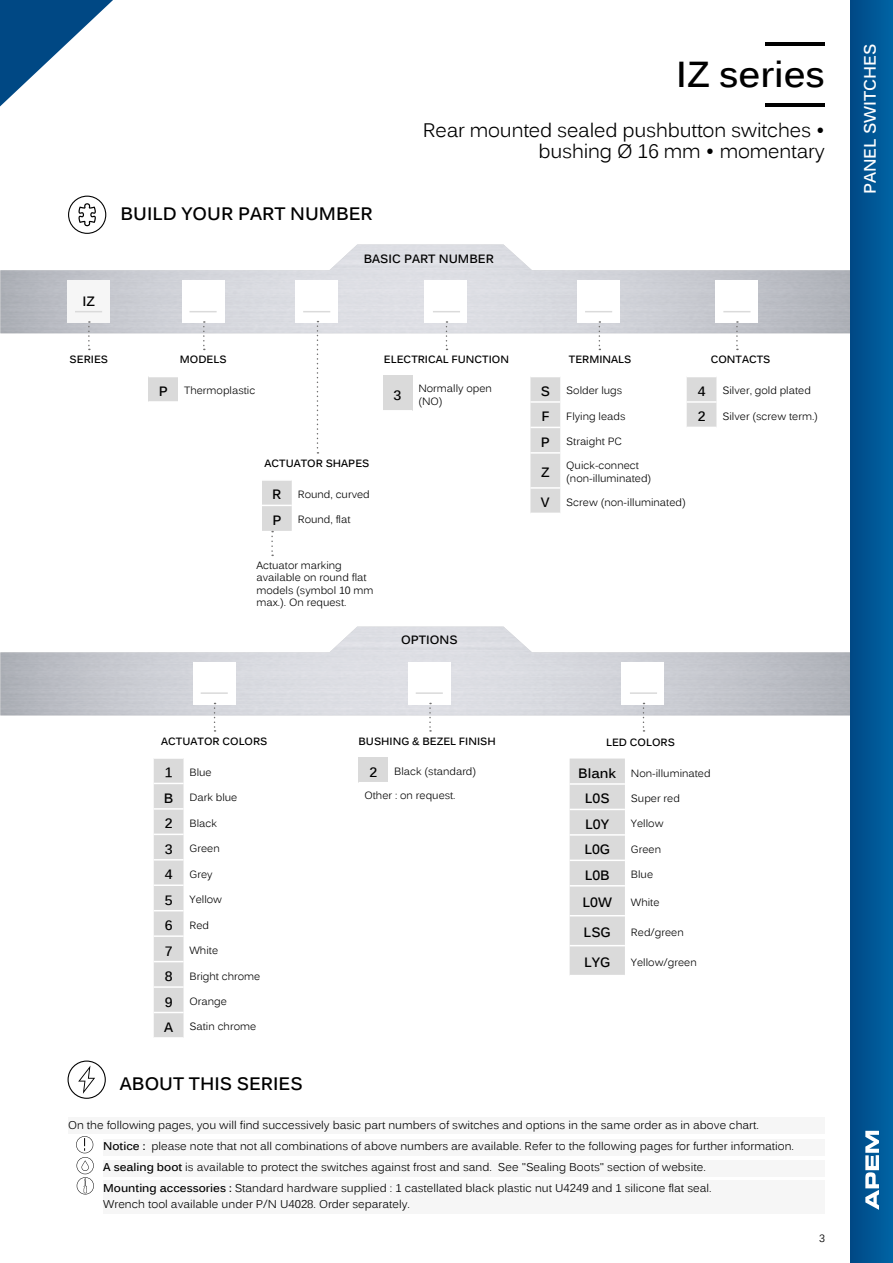
<style>
.page{position:relative;width:893px;height:1263px;background:#fff}
.page>*{position:absolute;margin:0;border:0;box-sizing:border-box;transform-origin:0 0}
.t1{font:700 36px "Kalinga";color:#000}
.t2{font:19.5px/21px "Kalinga";letter-spacing:-.01em;color:#000;text-align:right}
.t3{font:700 18px "Kalinga";color:#000}
.t4{font:700 16.5px "Kalinga";color:#fff}
.t5{font:700 13.5px "Kalinga";color:#000}
.t6{font:700 12px "Kalinga";color:#000}
.t7{font:11.25px/20.7px "Kalinga";color:#000}
.t8{font:10.5px/12.6px "Kalinga";color:#000}
.t9{font:700 10.5px "Kalinga";color:#000}
.s1{font-weight:700;font-size:13.5px}
.s2{font-weight:700}
</style>
<div class="page">
<div style="left:68px;top:281px;width:42px;height:42px;background:#f6f6f6"></div>
<svg style="left:88px;top:321px;width:2px;height:29px"></svg>
<svg style="left:75px;top:311px;width:27px;height:1px"></svg>
<svg style="left:154px;top:759px;width:29px;height:278px;background:#dbdbdb"></svg>
<svg style="left:214px;top:703px;width:2px;height:29px"></svg>
<hr style="left:201px;top:692px;width:27px;height:2px;background:#dadada">
<div style="left:383px;top:376px;width:29px;height:35px;background:#dadada"></div>
<hr style="left:383px;top:410px;width:29px;height:2px;background:#fff">
<svg style="left:446px;top:321px;width:1px;height:29px"></svg>
<svg style="left:433px;top:311px;width:27px;height:1px"></svg>
<div style="left:530px;top:377px;width:30px;height:136px;background:#dadada"></div>
<hr style="left:530px;top:401px;width:30px;height:2px;background:#fff">
<hr style="left:530px;top:427px;width:30px;height:1px;background:#fff">
<hr style="left:530px;top:452px;width:30px;height:2px;background:#fff">
<hr style="left:530px;top:487px;width:30px;height:2px;background:#fff">
<svg style="left:599px;top:321px;width:1px;height:29px"></svg>
<svg style="left:585px;top:311px;width:27px;height:1px"></svg>
<svg style="left:687px;top:377px;width:29px;height:50px"></svg>
<svg style="left:736px;top:321px;width:2px;height:29px"></svg>
<svg style="left:723px;top:311px;width:27px;height:1px"></svg>
<svg style="left:303px;top:311px;width:27px;height:1px"></svg>
<svg style="left:317px;top:321px;width:1px;height:133px"></svg>
<svg style="left:262px;top:480px;width:30px;height:76px"></svg>
<svg style="left:189px;top:311px;width:28px;height:1px"></svg>
<div style="left:148px;top:376px;width:30px;height:26px;background:#dadada"></div>
<hr style="left:148px;top:376px;width:30px;height:1px;background:#fff">
<hr style="left:148px;top:401px;width:30px;height:2px;background:#fff">
<svg style="left:203px;top:321px;width:2px;height:29px"></svg>
<div style="left:358px;top:757px;width:30px;height:26px;background:#dadada"></div>
<hr style="left:358px;top:782px;width:30px;height:1px;background:#fff">
<svg style="left:429px;top:703px;width:2px;height:29px"></svg>
<hr style="left:416px;top:692px;width:27px;height:2px;background:#dadada">
<svg style="left:68px;top:196px;width:38px;height:38px"></svg>
<hr style="left:766px;top:103px;width:59px;height:3px;background:#000">
<hr style="left:766px;top:43px;width:59px;height:3px;background:#000">
<svg style="left:643px;top:703px;width:1px;height:29px"></svg>
<hr style="left:630px;top:692px;width:27px;height:2px;background:#dadada">
<div style="left:570px;top:758px;width:55px;height:217px;background:#dadada"></div>
<hr style="left:570px;top:783px;width:55px;height:2px;background:#fff">
<hr style="left:570px;top:809px;width:55px;height:1px;background:#fff">
<hr style="left:570px;top:834px;width:55px;height:2px;background:#fff">
<hr style="left:570px;top:859px;width:55px;height:2px;background:#fff">
<hr style="left:570px;top:885px;width:55px;height:1px;background:#fff">
<hr style="left:570px;top:915px;width:55px;height:1px;background:#fff">
<hr style="left:570px;top:945px;width:55px;height:1px;background:#fff">
<svg style="left:68px;top:1060px;width:38px;height:39px"></svg>
<div style="left:103px;top:1139px;width:722px;height:17px;background:#f6f6f6"></div>
<div style="left:103px;top:1160px;width:722px;height:16px;background:#f6f6f6"></div>
<div style="left:103px;top:1181px;width:722px;height:33px;background:#f6f6f6"></div>
<svg style="left:76px;top:1136px;width:18px;height:58px"></svg>
<div style="left:68px;top:1117px;width:757px;height:17px;background:#f6f6f6"></div>
<div style="left:850px;top:0;width:43px;height:1263px;background:linear-gradient(to right,#004885,#0064a4)"></div>
<svg style="left:0;top:0;width:113px;height:106px"></svg>
<svg style="left:865px;top:1131px;width:14px;height:79px"></svg>
<h3 class="t3" style="left:120px;top:202px;width:254px">BUILD YOUR PART NUMBER</h3>
<h1 class="t1" style="left:676px;top:51px;width:150px">IZ series</h1>
<h2 class="t2" style="left:423px;top:122px;width:403px">Rear mounted sealed pushbutton switches • bushing Ø 16 mm • momentary</h2>
<p class="t5" style="left:83px;top:293px;width:14px">IZ</p>
<p class="t9" style="left:70px;top:353px;width:40px">SERIES</p>
<p class="t6" style="left:364px;top:251px;width:132px">BASIC PART NUMBER</p>
<p class="t9" style="left:180px;top:353px;width:48px">MODELS</p>
<p class="t8" style="left:159px;top:385px;width:98px"><span class="s1">P</span> Thermoplastic</p>
<p class="t9" style="left:384px;top:353px;width:127px">ELECTRICAL FUNCTION</p>
<p class="t5" style="left:394px;top:386px;width:9px">3</p>
<p class="t8" style="left:418px;top:383px;width:75px">Normally open (NO)</p>
<p class="t9" style="left:265px;top:456px;width:106px">ACTUATOR SHAPES</p>
<p class="t8" style="left:272px;top:489px;width:99px"><span class="s1">R</span> Round, curved</p>
<p class="t8" style="left:272px;top:514px;width:80px"><span class="s1">P</span> Round, flat</p>
<p class="t8" style="left:256px;top:560px;width:119px">Actuator marking available on round flat models (symbol 10 mm max.). On request.</p>
<p class="t6" style="left:401px;top:632px;width:58px">OPTIONS</p>
<p class="t9" style="left:569px;top:353px;width:64px">TERMINALS</p>
<p class="t9" style="left:711px;top:353px;width:61px">CONTACTS</p>
<p class="t5" style="left:698px;top:382px;width:9px">4</p>
<p class="t8" style="left:722px;top:385px;width:90px">Silver, gold plated</p>
<p class="t5" style="left:698px;top:408px;width:9px">2</p>
<p class="t8" style="left:722px;top:411px;width:97px">Silver (screw term.)</p>
<p class="t8" style="left:541px;top:385px;width:83px"><span class="s1">S</span> Solder lugs</p>
<p class="t8" style="left:541px;top:411px;width:86px"><span class="s1">F</span> Flying leads</p>
<p class="t8" style="left:541px;top:436px;width:83px"><span class="s1">P</span> Straight PC</p>
<p class="t5" style="left:541px;top:463px;width:10px">Z</p>
<p class="t8" style="left:566px;top:460px;width:87px">Quick-connect (non-illuminated)</p>
<p class="t8" style="left:541px;top:497px;width:146px"><span class="s1">V</span> Screw (non-illuminated)</p>
<p class="t9" style="left:161px;top:734px;width:108px">ACTUATOR COLORS</p>
<p class="t5" style="left:165px;top:764px;width:9px">1</p>
<p class="t8" style="left:189px;top:767px;width:24px">Blue</p>
<p class="t8" style="left:164px;top:792px;width:75px"><span class="s1">B</span> Dark blue</p>
<p class="t5" style="left:165px;top:815px;width:9px">2</p>
<p class="t8" style="left:189px;top:818px;width:29px">Black</p>
<p class="t5" style="left:165px;top:840px;width:9px">3</p>
<p class="t8" style="left:189px;top:843px;width:32px">Green</p>
<p class="t5" style="left:165px;top:866px;width:9px">4</p>
<p class="t8" style="left:189px;top:869px;width:25px">Grey</p>
<p class="t5" style="left:165px;top:891px;width:9px">5</p>
<p class="t8" style="left:189px;top:894px;width:34px">Yellow</p>
<p class="t5" style="left:165px;top:916px;width:9px">6</p>
<p class="t8" style="left:189px;top:920px;width:21px">Red</p>
<p class="t5" style="left:165px;top:942px;width:9px">7</p>
<p class="t8" style="left:189px;top:945px;width:30px">White</p>
<p class="t5" style="left:165px;top:967px;width:9px">8</p>
<p class="t8" style="left:189px;top:970px;width:72px">Bright chrome</p>
<p class="t5" style="left:165px;top:993px;width:9px">9</p>
<p class="t8" style="left:189px;top:996px;width:39px">Orange</p>
<p class="t8" style="left:164px;top:1021px;width:94px"><span class="s1">A</span> Satin chrome</p>
<h3 class="t3" style="left:120px;top:1071px;width:184px">ABOUT THIS SERIES</h3>
<p class="t9" style="left:358px;top:734px;width:139px">BUSHING &amp; BEZEL FINISH</p>
<p class="t5" style="left:369px;top:763px;width:9px">2</p>
<p class="t8" style="left:394px;top:766px;width:83px">Black (standard)</p>
<p class="t8" style="left:364px;top:790px;width:93px">Other : on request.</p>
<p class="t9" style="left:606px;top:736px;width:70px">LED COLORS</p>
<p class="t8" style="left:578px;top:767px;width:134px"><span class="s1">Blank</span> Non-illuminated</p>
<p class="t5" style="left:585px;top:790px;width:26px">L0S</p>
<p class="t8" style="left:631px;top:793px;width:50px">Super red</p>
<p class="t5" style="left:585px;top:815px;width:25px">L0Y</p>
<p class="t8" style="left:631px;top:818px;width:34px">Yellow</p>
<p class="t5" style="left:584px;top:841px;width:27px">L0G</p>
<p class="t8" style="left:631px;top:844px;width:32px">Green</p>
<p class="t5" style="left:585px;top:866px;width:27px">L0B</p>
<p class="t8" style="left:631px;top:869px;width:24px">Blue</p>
<p class="t5" style="left:582px;top:894px;width:31px">L0W</p>
<p class="t8" style="left:631px;top:897px;width:30px">White</p>
<p class="t5" style="left:584px;top:924px;width:29px">LSG</p>
<p class="t8" style="left:631px;top:927px;width:54px">Red/green</p>
<p class="t5" style="left:584px;top:954px;width:28px">LYG</p>
<p class="t8" style="left:631px;top:957px;width:67px">Yellow/green</p>
<p class="t7" style="left:68px;top:1115px;width:692px">On the following pages, you will find successively basic part numbers of switches and options in the same order as in above chart.</p>
<p class="t7" style="left:103px;top:1137px;width:692px"><span class="s2">Notice :</span> please note that not all combinations of above numbers are available. Refer to the following pages for further information.<br><span class="s2">A sealing boot</span> is available to protect the switches against frost and sand. See "Sealing Boots" section of website.<br><span class="s2">Mounting accessories :</span> Standard hardware supplied : 1 castellated black plastic nut U4249 and 1 silicone flat seal.</p>
<p class="t7" style="left:103px;top:1195px;width:308px">Wrench tool available under P/N U4028. Order separately.</p>
<p class="t8" style="left:819px;top:1232px;width:7px">3</p>
<h3 class="t4" style="left:859px;top:194px;width:152px;rotate:-90deg">PANEL SWITCHES</h3>
</div>
